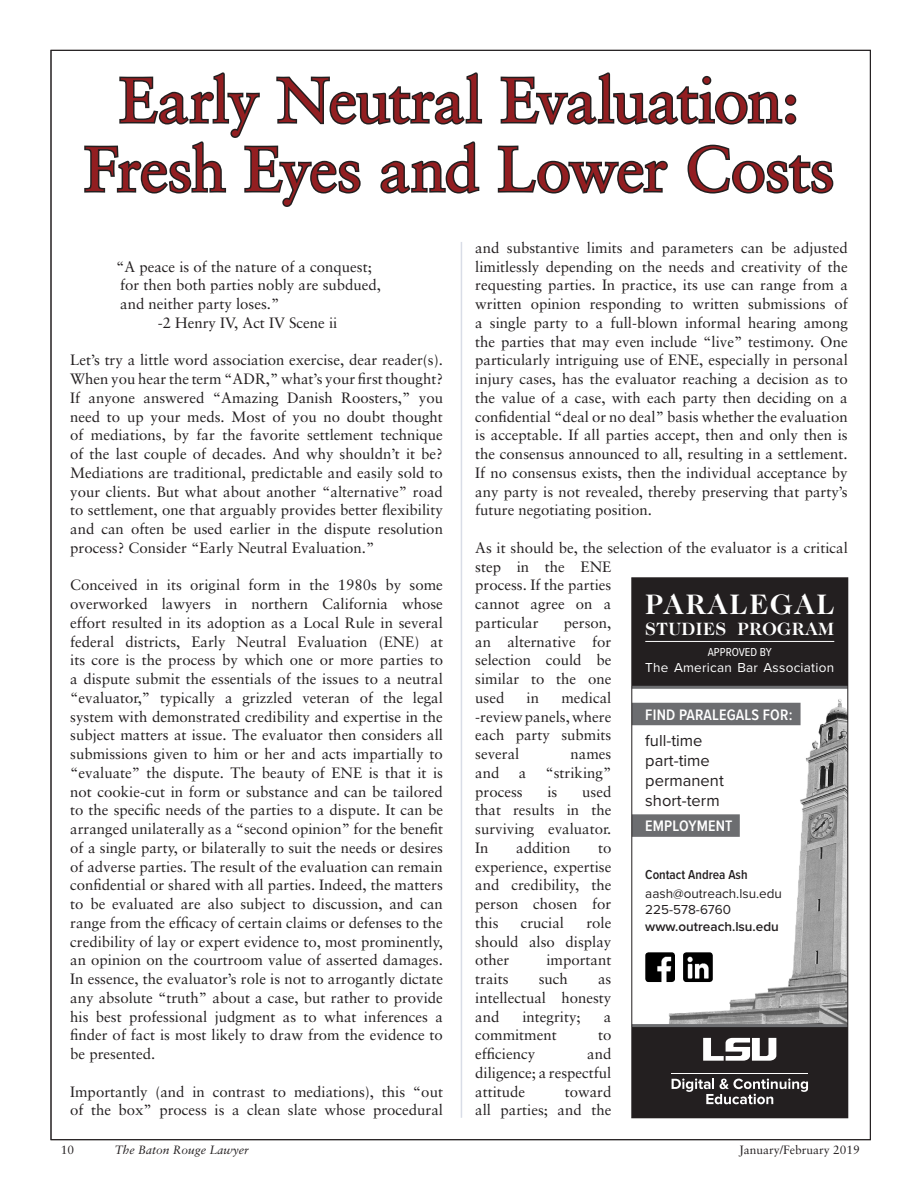
<style>
.page{position:relative;width:918px;height:1188px;background:#fff}
.page>*{position:absolute;margin:0;border:0;box-sizing:border-box;transform-origin:0 0}
.t1{font:63px/69px "Sabon";letter-spacing:-.02em;color:#921e21;text-align:center}
.t2{font:700 28.5px "Caslon Two Twenty Four";letter-spacing:.065em;color:#fff}
.t3{font:700 18px "Caslon Two Twenty Four";letter-spacing:.03em;color:#fff}
.t4{font:16.5px/19.8px "Proxima Nova";color:#231f20}
.t5{font:600 15.75px "Proxima Nova Cond";letter-spacing:.01em;color:#fff}
.t6{font:15px/18.8px "Sabon";color:#231f20;text-align:justify}
.t7{font:13.5px/19.5px "Proxima Nova";color:#231f20}
.t8{font:600 13.5px/16.2px "Proxima Nova";color:#231f20}
.t9{font:13.5px "Proxima Nova";letter-spacing:.02em;color:#fff}
.t10{font:12px "Sabon";color:#231f20}
.t11{font:italic 12px "Sabon";color:#231f20}
.t12{font:12px "Proxima Nova Cond";color:#fff}
.s1{font-family:"Proxima Nova Cond";font-weight:600}
.s2{font-weight:400}
</style>
<div class="page">
<img style="left:634px;top:699px;width:212px;height:325px">
<div style="left:632px;top:1027px;width:216px;height:91px;background:#231f20"></div>
<div style="left:632px;top:578px;width:216px;height:108px;background:#231f20"></div>
<hr style="left:645px;top:641px;width:189px;height:1px;background:#fff">
<div style="left:632px;top:703px;width:169px;height:22px;background:#6c6d70"></div>
<div style="left:632px;top:814px;width:108px;height:23px;background:#6c6d70"></div>
<svg style="left:703px;top:1038px;width:73px;height:23px"></svg>
<hr style="left:672px;top:1073px;width:136px;height:1px;background:#fff">
<svg style="left:672px;top:1078px;width:136px;height:26px"></svg>
<img style="left:645px;top:952px;width:30px;height:30px">
<img style="left:683px;top:952px;width:30px;height:30px">
<hr style="left:632px;top:686px;width:216px;height:3px;background:#6c6d70">
<hr style="left:632px;top:1024px;width:216px;height:3px;background:#6c6d70">
<div style="left:632px;top:578px;width:216px;height:540px;border:1px solid #231f20"></div>
<hr style="left:461px;top:242px;width:1px;height:876px;background:#c5cbda">
<svg style="left:500px;top:72px;width:297px;height:53px"></svg>
<svg style="left:84px;top:72px;width:399px;height:135px"></svg>
<svg style="left:497px;top:145px;width:171px;height:49px"></svg>
<svg style="left:687px;top:144px;width:147px;height:50px"></svg>
<p class="t1" style="left:84px;top:65px;width:752px">Early Neutral Evaluation:<br>Fresh Eyes and Lower Costs</p>
<p class="t6" style="left:475px;top:238px;width:374px">and substantive limits and parameters can be adjusted limitlessly depending on the needs and creativity of the requesting parties. In practice, its use can range from a written opinion responding to written submissions of a single party to a full-blown informal hearing among the parties that may even include “live” testimony. One particularly intriguing use of ENE, especially in personal injury cases, has the evaluator reaching a decision as to the value of a case, with each party then deciding on a confidential “deal or no deal” basis whether the evaluation is acceptable. If all parties accept, then and only then is the consensus announced to all, resulting in a settlement.<br>If no consensus exists, then the individual acceptance by any party is not revealed, thereby preserving that party’s future negotiating position.</p>
<p class="t6" style="left:475px;top:538px;width:374px;text-align:left">As it should be, the selection of the evaluator is a critical step in the ENE<br>process. If the parties<br>cannot agree on a<br>particular</p>
<p class="t6" style="left:116px;top:257px;width:257px">“A peace is of the nature of a conquest;</p>
<p class="t6" style="left:120px;top:276px;width:262px">for then both parties nobly are subdued,</p>
<p class="t6" style="left:120px;top:294px;width:161px">and neither party loses.”</p>
<p class="t6" style="left:158px;top:313px;width:181px">-2 Henry IV, Act IV Scene ii</p>
<p class="t6" style="left:70px;top:351px;width:374px">Let’s try a little word association exercise, dear reader(s).<br>When you hear the term “ADR,” what’s your first thought?<br>If anyone answered “Amazing Danish Roosters,” you need to up your meds. Most of you no doubt thought of mediations, by far the favorite settlement technique of the last couple of decades. And why shouldn’t it be?<br>Mediations are traditional, predictable and easily sold to your clients. But what about another “alternative” road to settlement, one that arguably provides better flexibility and can often be used earlier in the dispute resolution process? Consider “Early Neutral Evaluation.”</p>
<p class="t6" style="left:70px;top:576px;width:374px">Conceived in its original form in the 1980s by some overworked lawyers in northern California whose effort resulted in its adoption as a Local Rule in several federal districts, Early Neutral Evaluation (ENE) at its core is the process by which one or more parties to a dispute submit the essentials of the issues to a neutral “evaluator,” typically a grizzled veteran of the legal system with demonstrated credibility and expertise in the subject matters at issue. The evaluator then considers all submissions given to him or her and acts impartially to “evaluate” the dispute. The beauty of ENE is that it is not cookie-cut in form or substance and can be tailored to the specific needs of the parties to a dispute. It can be arranged unilaterally as a “second opinion” for the benefit of a single party, or bilaterally to suit the needs or desires of adverse parties. The result of the evaluation can remain confidential or shared with all parties. Indeed, the matters to be evaluated are also subject to discussion, and can range from the efficacy of certain claims or defenses to the credibility of lay or expert evidence to, most prominently, an opinion on the courtroom value of asserted damages.<br>In essence, the evaluator’s role is not to arrogantly dictate any absolute “truth” about a case, but rather to provide his best professional judgment as to what inferences a finder of fact is most likely to draw from the evidence to be presented.</p>
<p class="t6" style="left:70px;top:1082px;width:374px">Importantly (and in contrast to mediations), this “out of the box” process is a clean slate whose procedural</p>
<p class="t2" style="left:645px;top:587px;width:191px">PARALEGAL</p>
<p class="t3" style="left:645px;top:618px;width:191px">STUDIES PROGRAM</p>
<p class="t12" style="left:708px;top:643px;width:65px">APPROVED BY</p>
<p class="t9" style="left:645px;top:657px;width:190px">The American Bar Association</p>
<p class="t5" style="left:645px;top:703px;width:149px">FIND PARALEGALS FOR:</p>
<p class="t4" style="left:645px;top:730px;width:80px">full-time part-time permanent short-term</p>
<p class="t5" style="left:645px;top:815px;width:89px">EMPLOYMENT</p>
<p class="t7" style="left:645px;top:864px;width:138px"><span class="s1">Contact Andrea Ash </span>aash@outreach.lsu.edu</p>
<p class="t8" style="left:645px;top:901px;width:135px"><span class="s2">225-578-6760 </span>www.outreach.lsu.edu</p>
<p class="t6" style="left:475px;top:613px;width:138px;text-indent:89px">person, an alternative for selection could be similar to the one used</p>
<p class="t6" style="left:475px;top:688px;width:138px;text-indent:86px">medical -review panels, where each party submits several</p>
<p class="t6" style="left:527px;top:688px;width:14px">in</p>
<p class="t6" style="left:571px;top:744px;width:42px">names</p>
<p class="t6" style="left:475px;top:763px;width:26px">and</p>
<p class="t6" style="left:519px;top:763px;width:9px">a</p>
<p class="t6" style="left:545px;top:763px;width:67px">“striking”</p>
<p class="t6" style="left:475px;top:782px;width:49px">process</p>
<p class="t6" style="left:547px;top:782px;width:12px">is</p>
<p class="t6" style="left:475px;top:782px;width:138px;text-indent:107px">used that results in the surviving evaluator.<br>In</p>
<p class="t6" style="left:516px;top:838px;width:56px">addition</p>
<p class="t6" style="left:475px;top:838px;width:138px;text-indent:123px">to experience, expertise and credibility, the person chosen for this</p>
<p class="t6" style="left:475px;top:913px;width:138px;text-indent:111px">role should also display other</p>
<p class="t6" style="left:521px;top:913px;width:45px">crucial</p>
<p class="t6" style="left:546px;top:951px;width:66px">important</p>
<p class="t6" style="left:475px;top:969px;width:35px">traits</p>
<p class="t6" style="left:539px;top:969px;width:31px">such</p>
<p class="t6" style="left:475px;top:969px;width:138px;text-indent:123px">as intellectual honesty and</p>
<p class="t6" style="left:522px;top:1007px;width:60px">integrity;</p>
<p class="t6" style="left:604px;top:1007px;width:9px">a</p>
<p class="t6" style="left:475px;top:1026px;width:83px">commitment</p>
<p class="t6" style="left:598px;top:1026px;width:15px">to</p>
<p class="t6" style="left:475px;top:1044px;width:61px">efficiency</p>
<p class="t6" style="left:475px;top:1044px;width:138px;text-indent:112px">and diligence; a respectful attitude</p>
<p class="t6" style="left:475px;top:1082px;width:138px;text-align:right">toward<br>all parties; and the</p>
<p class="t10" style="left:61px;top:1142px;width:15px">10</p>
<p class="t11" style="left:115px;top:1142px;width:136px">The Baton Rouge Lawyer</p>
<p class="t10" style="left:739px;top:1142px;width:122px">January/February 2019</p>
</div>
